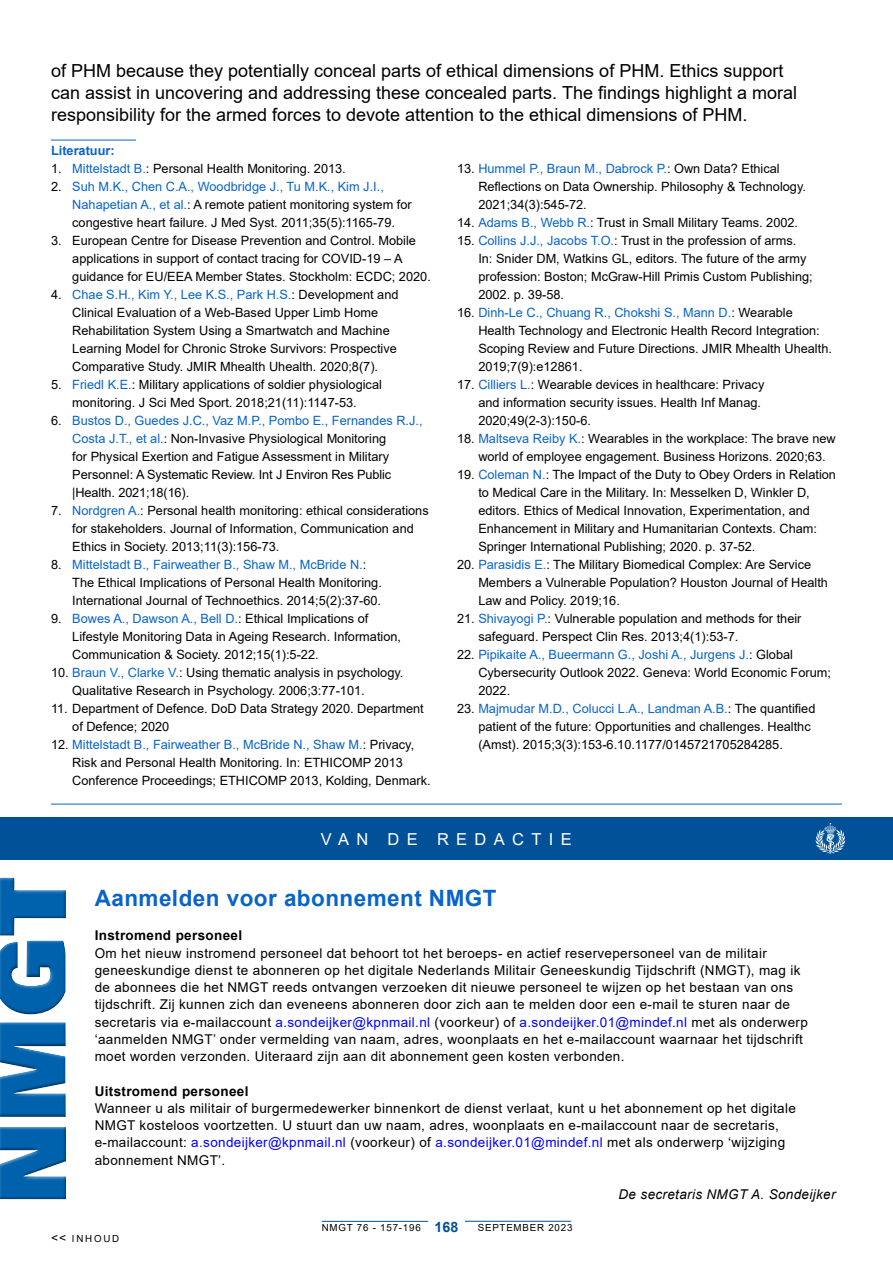
<style>
.page{position:relative;width:893px;height:1263px;background:#fff}
.page>*{position:absolute;margin:0;border:0;box-sizing:border-box;transform-origin:0 0}
.t1{font:700 22.5px "Arial";letter-spacing:.02em;color:#0964c9}
.t2{font:18px/22px "Arial";color:#000}
.t3{font:16.5px "Arial";letter-spacing:.445em;color:#fff}
.t4{font:700 14.25px "Arial";color:#005197}
.t5{font:13.5px/17.2px "Arial";letter-spacing:.025em;color:#000}
.t6{font:700 13.5px "Arial";letter-spacing:.025em;color:#000}
.t7{font:italic 13.5px "Arial";letter-spacing:.025em;color:#000}
.t8{font:12.75px/18px "Arial";color:#000}
.t9{font:700 12.75px "Arial";color:#0964c9}
.t10{font:9.75px "Arial";letter-spacing:.08em;color:#000}
.s1{color:#0964c9}
.s2{color:#00f}
.s3{font-size:12px}
</style>
<div class="page">
<hr style="left:465px;top:1221px;width:106px;height:1px;background:#005197">
<hr style="left:322px;top:1221px;width:106px;height:1px;background:#005197">
<div style="left:0;top:817px;width:893px;height:43px;background:#005197"></div>
<svg style="left:815px;top:823px;width:30px;height:31px"></svg>
<div style="left:0;top:1124px;width:67px;height:75px;background:#000;opacity:.75"></div>
<div style="left:0;top:875px;width:67px;height:62px;background:#000;opacity:.75"></div>
<div style="left:0;top:1020px;width:67px;height:97px;background:#000;opacity:.75"></div>
<svg style="left:0;top:878px;width:66px;height:59px"></svg>
<div style="left:0;top:938px;width:67px;height:77px;background:#000;opacity:.75"></div>
<hr style="left:51px;top:140px;width:85px;height:1px;background:#0964c9">
<hr style="left:51px;top:804px;width:791px;height:1px;background:#0964c9">
<p class="t2" style="left:51px;top:59px;width:748px">of PHM because they potentially conceal parts of ethical dimensions of PHM. Ethics support can assist in uncovering and addressing these concealed parts. The findings highlight a moral responsibility for the armed forces to devote attention to the ethical dimensions of PHM.</p>
<p class="t9" style="left:51px;top:142px;width:65px">Literatuur:</p>
<p class="t8" style="left:51px;top:159px;width:296px">1. <span class="s1">Mittelstadt B.</span>: Personal Health Monitoring. 2013.</p>
<p class="t8" style="left:72px;top:177px;width:341px;text-indent:-21px">2. <span class="s1">Suh M.K., Chen C.A., Woodbridge J., Tu M.K., Kim J.I.,<br>Nahapetian A., et al.</span>: A remote patient monitoring system for congestive heart failure. J Med Syst. 2011;35(5):1165-79.</p>
<p class="t8" style="left:72px;top:231px;width:360px;text-indent:-21px">3. European Centre for Disease Prevention and Control. Mobile applications in support of contact tracing for COVID-19 – A guidance for EU/EEA Member States. Stockholm: ECDC; 2020.</p>
<p class="t8" style="left:72px;top:286px;width:328px;text-indent:-21px">4. <span class="s1">Chae S.H., Kim Y., Lee K.S., Park H.S.</span>: Development and Clinical Evaluation of a Web-Based Upper Limb Home Rehabilitation System Using a Smartwatch and Machine Learning Model for Chronic Stroke Survivors: Prospective Comparative Study. JMIR Mhealth Uhealth. 2020;8(7).</p>
<p class="t8" style="left:51px;top:376px;width:332px;text-align:center">5. <span class="s1">Friedl K.E.</span>: Military applications of soldier physiological monitoring. J Sci Med Sport. 2018;21(11):1147-53.</p>
<p class="t8" style="left:72px;top:412px;width:352px;text-indent:-21px">6. <span class="s1">Bustos D., Guedes J.C., Vaz M.P., Pombo E., Fernandes R.J., Costa J.T., et al.</span>: Non-Invasive Physiological Monitoring<br>for Physical Exertion and Fatigue Assessment in Military Personnel: A Systematic Review. Int J Environ Res Public |Health. 2021;18(16).</p>
<p class="t8" style="left:72px;top:502px;width:358px;text-indent:-21px">7. <span class="s1">Nordgren A.</span>: Personal health monitoring: ethical considerations for stakeholders. Journal of Information, Communication and<br>Ethics in Society. 2013;11(3):156-73.</p>
<p class="t8" style="left:72px;top:556px;width:311px;text-indent:-21px">8. <span class="s1">Mittelstadt B., Fairweather B., Shaw M., McBride N.</span>:<br>The Ethical Implications of Personal Health Monitoring.<br>International Journal of Technoethics. 2014;5(2):37-60.</p>
<p class="t8" style="left:72px;top:610px;width:330px;text-indent:-21px">9. <span class="s1">Bowes A., Dawson A., Bell D.</span>: Ethical Implications of<br>Lifestyle Monitoring Data in Ageing Research. Information,<br>Communication &amp; Society. 2012;15(1):5-22.</p>
<p class="t8" style="left:72px;top:664px;width:333px;text-indent:-21px">10. <span class="s1">Braun V., Clarke V.</span>: Using thematic analysis in psychology.<br>Qualitative Research in Psychology. 2006;3:77-101.</p>
<p class="t8" style="left:72px;top:700px;width:353px;text-indent:-21px">11. Department of Defence. DoD Data Strategy 2020. Department of Defence; 2020</p>
<p class="t8" style="left:72px;top:736px;width:360px;text-indent:-21px">12. <span class="s1">Mittelstadt B., Fairweather B., McBride N., Shaw M.</span>: Privacy,<br>Risk and Personal Health Monitoring. In: ETHICOMP 2013<br>Conference Proceedings; ETHICOMP 2013, Kolding, Denmark.</p>
<p class="t8" style="left:478px;top:160px;width:329px;text-indent:-21px">13. <span class="s1">Hummel P., Braun M., Dabrock P.</span>: Own Data? Ethical<br>Reflections on Data Ownership. Philosophy &amp; Technology.<br>2021;34(3):545-72.</p>
<p class="t8" style="left:457px;top:214px;width:343px">14. <span class="s1">Adams B., Webb R.</span>: Trust in Small Military Teams. 2002.</p>
<p class="t8" style="left:478px;top:232px;width:336px;text-indent:-21px">15. <span class="s1">Collins J.J., Jacobs T.O.</span>: Trust in the profession of arms.<br>In: Snider DM, Watkins GL, editors. The future of the army profession: Boston; McGraw-Hill Primis Custom Publishing; 2002. p. 39-58.</p>
<p class="t8" style="left:478px;top:304px;width:355px;text-indent:-21px">16. <span class="s1">Dinh-Le C., Chuang R., Chokshi S., Mann D.</span>: Wearable Health Technology and Electronic Health Record Integration:<br>Scoping Review and Future Directions. JMIR Mhealth Uhealth.<br>2019;7(9):e12861.</p>
<p class="t8" style="left:478px;top:376px;width:288px;text-indent:-21px">17. <span class="s1">Cilliers L.</span>: Wearable devices in healthcare: Privacy and information security issues. Health Inf Manag.<br>2020;49(2-3):150-6.</p>
<p class="t8" style="left:478px;top:430px;width:359px;text-indent:-21px">18. <span class="s1">Maltseva Reiby K.</span>: Wearables in the workplace: The brave new world of employee engagement. Business Horizons. 2020;63.</p>
<p class="t8" style="left:478px;top:466px;width:359px;text-indent:-21px">19. <span class="s1">Coleman N.</span>: The Impact of the Duty to Obey Orders in Relation to Medical Care in the Military. In: Messelken D, Winkler D, editors. Ethics of Medical Innovation, Experimentation, and Enhancement in Military and Humanitarian Contexts. Cham:<br>Springer International Publishing; 2020. p. 37-52.</p>
<p class="t8" style="left:478px;top:556px;width:351px;text-indent:-21px">20. <span class="s1">Parasidis E.</span>: The Military Biomedical Complex: Are Service<br>Members a Vulnerable Population? Houston Journal of Health<br>Law and Policy. 2019;16.</p>
<p class="t8" style="left:478px;top:610px;width:325px;text-indent:-21px">21. <span class="s1">Shivayogi P.</span>: Vulnerable population and methods for their safeguard. Perspect Clin Res. 2013;4(1):53-7.</p>
<p class="t8" style="left:478px;top:646px;width:354px;text-indent:-21px">22. <span class="s1">Pipikaite A., Bueermann G., Joshi A., Jurgens J.</span>: Global<br>Cybersecurity Outlook 2022. Geneva: World Economic Forum;<br>2022.</p>
<p class="t8" style="left:478px;top:700px;width:339px;text-indent:-21px">23. <span class="s1">Majmudar M.D., Colucci L.A., Landman A.B.</span>: The quantified patient of the future: Opportunities and challenges. Healthc (Amst). 2015;3(3):153-6.10.1177/0145721705284285.</p>
<p class="t3" style="left:321px;top:827px;width:252px">VAN DE REDACTIE</p>
<h1 class="t1" style="left:95px;top:882px;width:403px">Aanmelden voor abonnement NMGT</h1>
<p class="t6" style="left:95px;top:926px;width:149px">Instromend personeel</p>
<p class="t5" style="left:95px;top:944px;width:715px">Om het nieuw instromend personeel dat behoort tot het beroeps- en actief reservepersoneel van de militair geneeskundige dienst te abonneren op het digitale Nederlands Militair Geneeskundig Tijdschrift (NMGT), mag ik de abonnees die het NMGT reeds ontvangen verzoeken dit nieuwe personeel te wijzen op het bestaan van ons tijdschrift. Zij kunnen zich dan eveneens abonneren door zich aan te melden door een e-mail te sturen naar de secretaris via e-mailaccount <span class="s2">a.sondeijker@kpnmail.nl</span> (voorkeur) of <span class="s2">a.sondeijker.01@mindef.nl</span> met als onderwerp ‘aanmelden NMGT’ onder vermelding van naam, adres, woonplaats en het e-mailaccount waarnaar het tijdschrift moet worden verzonden. Uiteraard zijn aan dit abonnement geen kosten verbonden.</p>
<p class="t6" style="left:95px;top:1081px;width:155px">Uitstromend personeel</p>
<p class="t5" style="left:95px;top:1099px;width:703px">Wanneer u als militair of burgermedewerker binnenkort de dienst verlaat, kunt u het abonnement op het digitale NMGT kosteloos voortzetten. U stuurt dan uw naam, adres, woonplaats en e-mailaccount naar de secretaris, e-mailaccount: <span class="s2">a.sondeijker@kpnmail.nl</span> (voorkeur) of <span class="s2">a.sondeijker.01@mindef.nl</span> met als onderwerp ‘wijziging abonnement NMGT’.</p>
<p class="t7" style="left:619px;top:1186px;width:219px">De secretaris NMGT A. Sondeijker</p>
<p class="t10" style="left:51px;top:1232px;width:70px"><span class="s3">&lt;&lt;</span> INHOUD</p>
<p class="t4" style="left:435px;top:1217px;width:25px">168</p>
<p class="t10" style="left:322px;top:1221px;width:100px">NMGT 76 - 157-196</p>
<p class="t10" style="left:478px;top:1221px;width:96px">SEPTEMBER 2023</p>
</div>
